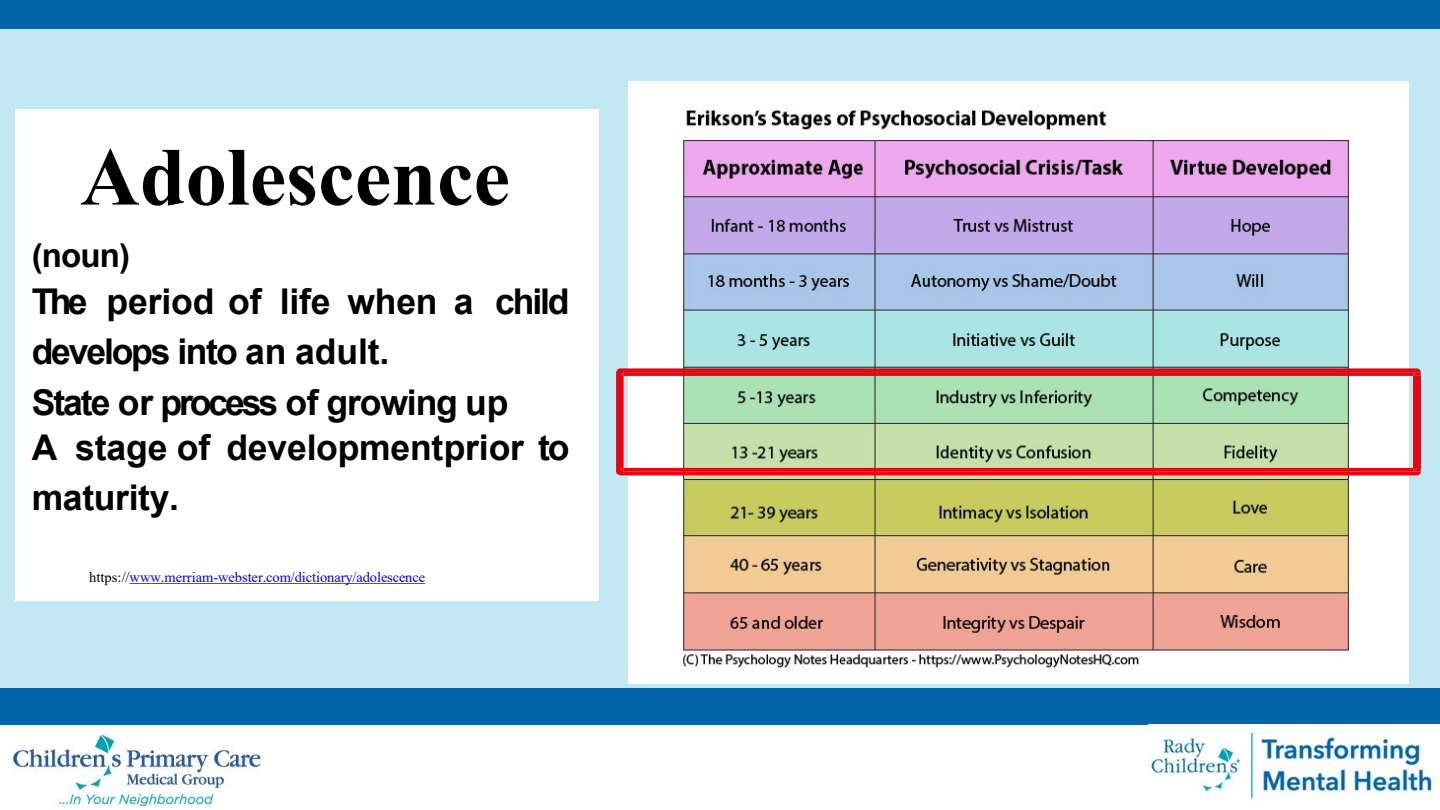
<style>
.page{position:relative;width:1440px;height:810px;background:#fff}
.page>*{position:absolute;margin:0;border:0;box-sizing:border-box;transform-origin:0 0}
.t1{font:700 82.6px "Times New Roman";color:#000}
.t2{font:700 35.5px/50px "Arial";letter-spacing:-.01em;color:#000}
.t3{font:700 35.5px "Arial";letter-spacing:-.055em;color:#000}
.t4{font:700 33px "Arial";color:#000}
.t5{font:14.5px "Times New Roman";letter-spacing:-.005em;color:#00f}
.s1{color:#000}
</style>
<div class="page">
<div style="left:0;top:28px;width:1440px;height:660px;background:#c2e8f4"></div>
<img style="left:629px;top:81px;width:779px;height:602px">
<svg style="left:616px;top:368px;width:805px;height:107px;background:#becba8"></svg>
<svg style="left:620px;top:372px;width:801px;height:4px;background:#e4111b"></svg>
<div style="left:1413px;top:376px;width:8px;height:92px;background:#e9000e"></div>
<svg style="left:620px;top:468px;width:801px;height:4px;background:#e6121b"></svg>
<div style="left:15px;top:110px;width:584px;height:491px;background:#fff"></div>
<svg style="left:130px;top:583px;width:295px;height:1px"></svg>
<div style="left:0;top:688px;width:1440px;height:37px;background:#0465a8"></div>
<div style="left:0;top:0;width:1440px;height:28px;background:#0465a8"></div>
<img style="left:1148px;top:727px;width:286px;height:77px">
<img style="left:11px;top:734px;width:251px;height:73px">
<h2 class="t1" style="left:80px;top:117px;width:431px">Adolescence</h2>
<p class="t4" style="left:32px;top:232px;width:100px">(noun)</p>
<p class="t2" style="left:32px;top:277px;width:539px">The period of life when a child develops into an adult.</p>
<p class="t3" style="left:32px;top:378px;width:478px">State or process of growing up</p>
<p class="t2" style="left:32px;top:424px;width:539px;line-height:49.4px">A stage of developmentprior to maturity.</p>
<p class="t5" style="left:89px;top:567px;width:337px"><span class="s1">https://</span>www.merriam-webster.com/dictionary/adolescence</p>
</div>
